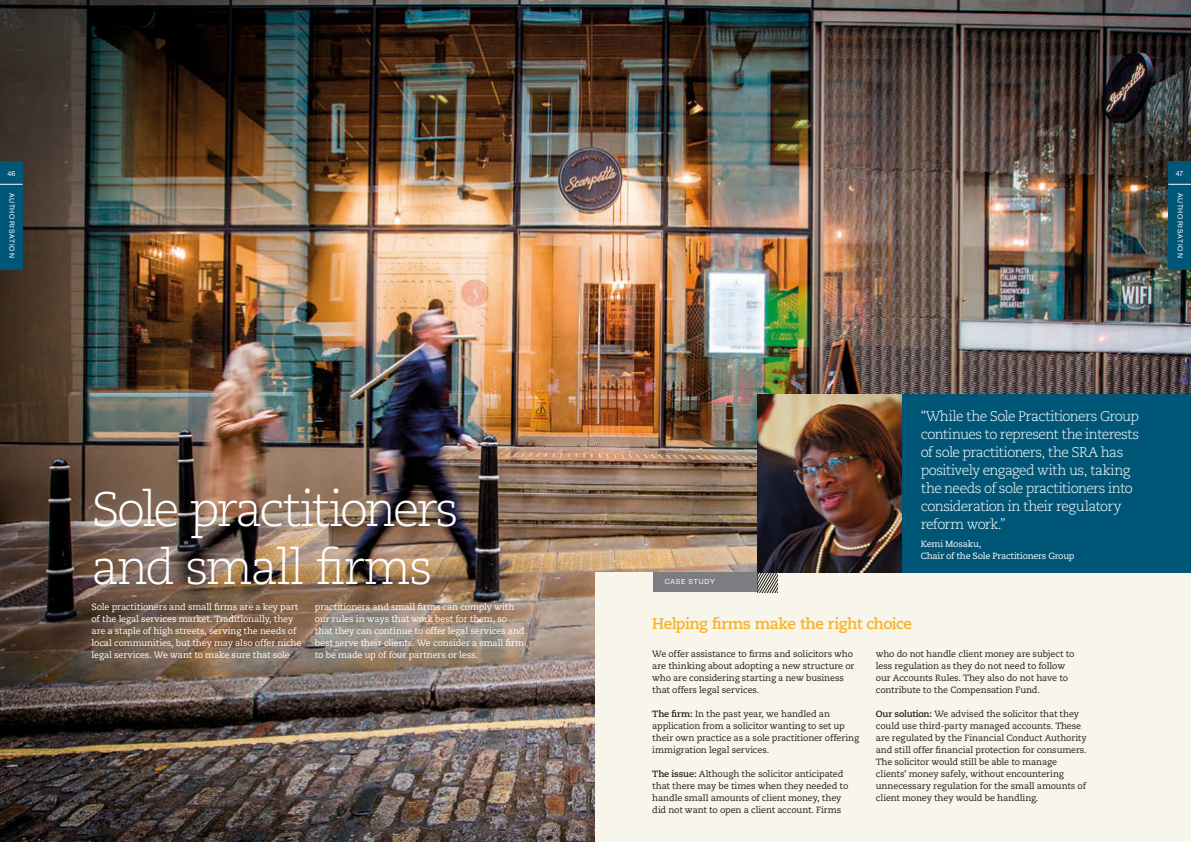
<style>
.page{position:relative;width:1191px;height:842px;background:#fff}
.page>*{position:absolute;margin:0;border:0;box-sizing:border-box;transform-origin:0 0}
.t1{font:300 48.4px "Caecilia";letter-spacing:-.055em;color:#fff}
.t2{font:700 15.4px "Caecilia";letter-spacing:-.035em;color:#f9b223}
.t3{font:300 14px/18px "Caecilia";letter-spacing:-.04em;color:#fff}
.t4{font:9px/12px "Caecilia";letter-spacing:-.015em;color:#1d1d1b}
.t5{font:9px/12px "Caecilia";letter-spacing:-.015em;color:#fff}
.t6{font:7px "Helvetica Neue";letter-spacing:.115em;color:#fff}
.s1{font-weight:700}
</style>
<div class="page">
<img style="left:0;top:0;width:1191px;height:842px">
<div style="left:0;top:162px;width:23px;height:22px;background:#005677"></div>
<div style="left:1168px;top:162px;width:23px;height:22px;background:#005677"></div>
<div style="left:0;top:184px;width:23px;height:85px;background:#005677"></div>
<div style="left:1168px;top:184px;width:23px;height:85px;background:#005677"></div>
<svg style="left:1168px;top:184px;width:23px;height:1px"></svg>
<svg style="left:0;top:184px;width:23px;height:1px"></svg>
<div style="left:596px;top:572px;width:595px;height:270px;background:#f8f6eb"></div>
<div style="left:653px;top:572px;width:104px;height:20px;background:#7c7d81"></div>
<svg style="left:757px;top:572px;width:20px;height:20px"></svg>
<img style="left:757px;top:394px;width:146px;height:178px">
<div style="left:903px;top:394px;width:288px;height:178px;background:#005677"></div>
<p class="t6" style="left:7px;top:169px;width:9px">46</p>
<p class="t6" style="left:1175px;top:169px;width:9px">47</p>
<p class="t6" style="left:16px;top:193px;width:67px;rotate:90deg">AUTHORISATION</p>
<p class="t6" style="left:1184px;top:193px;width:67px;rotate:90deg">AUTHORISATION</p>
<p class="t1" style="left:92px;top:482px;width:369px">Sole practitioners</p>
<p class="t1" style="left:92px;top:540px;width:342px">and small firms</p>
<p class="t5" style="left:92px;top:601px;width:211px">Sole practitioners and small firms are a key part of the legal services market. Traditionally, they are a staple of high streets, serving the needs of local communities, but they may also offer niche legal services. We want to make sure that sole</p>
<p class="t5" style="left:315px;top:601px;width:211px">practitioners and small firms can comply with our rules in ways that work best for them, so that they can continue to offer legal services and best serve their clients. We consider a small firm to be made up of four partners or less.</p>
<p class="t6" style="left:665px;top:578px;width:51px">CASE STUDY</p>
<p class="t2" style="left:652px;top:615px;width:261px">Helping firms make the right choice</p>
<p class="t3" style="left:920px;top:408px;width:220px">“While the Sole Practitioners Group continues to represent the interests of sole practitioners, the SRA has positively engaged with us, taking the needs of sole practitioners into consideration in their regulatory reform work.”</p>
<p class="t5" style="left:920px;top:538px;width:62px">Kemi Mosaku,</p>
<p class="t5" style="left:920px;top:550px;width:155px">Chair of the Sole Practitioners Group</p>
<p class="t4" style="left:652px;top:648px;width:204px">We offer assistance to firms and solicitors who are thinking about adopting a new structure or who are considering starting a new business that offers legal services.</p>
<p class="t4" style="left:652px;top:708px;width:208px"><span class="s1">The firm:</span> In the past year, we handled an application from a solicitor wanting to set up their own practice as a sole practitioner offering immigration legal services.</p>
<p class="t4" style="left:652px;top:768px;width:198px"><span class="s1">The issue:</span> Although the solicitor anticipated that there may be times when they needed to handle small amounts of client money, they did not want to open a client account. Firms</p>
<p class="t4" style="left:876px;top:648px;width:200px">who do not handle client money are subject to less regulation as they do not need to follow our Accounts Rules. They also do not have to contribute to the Compensation Fund.</p>
<p class="t4" style="left:876px;top:708px;width:212px"><span class="s1">Our solution:</span> We advised the solicitor that they could use third-party managed accounts. These are regulated by the Financial Conduct Authority and still offer financial protection for consumers.<br>The solicitor would still be able to manage clients’ money safely, without encountering unnecessary regulation for the small amounts of client money they would be handling.</p>
</div>
